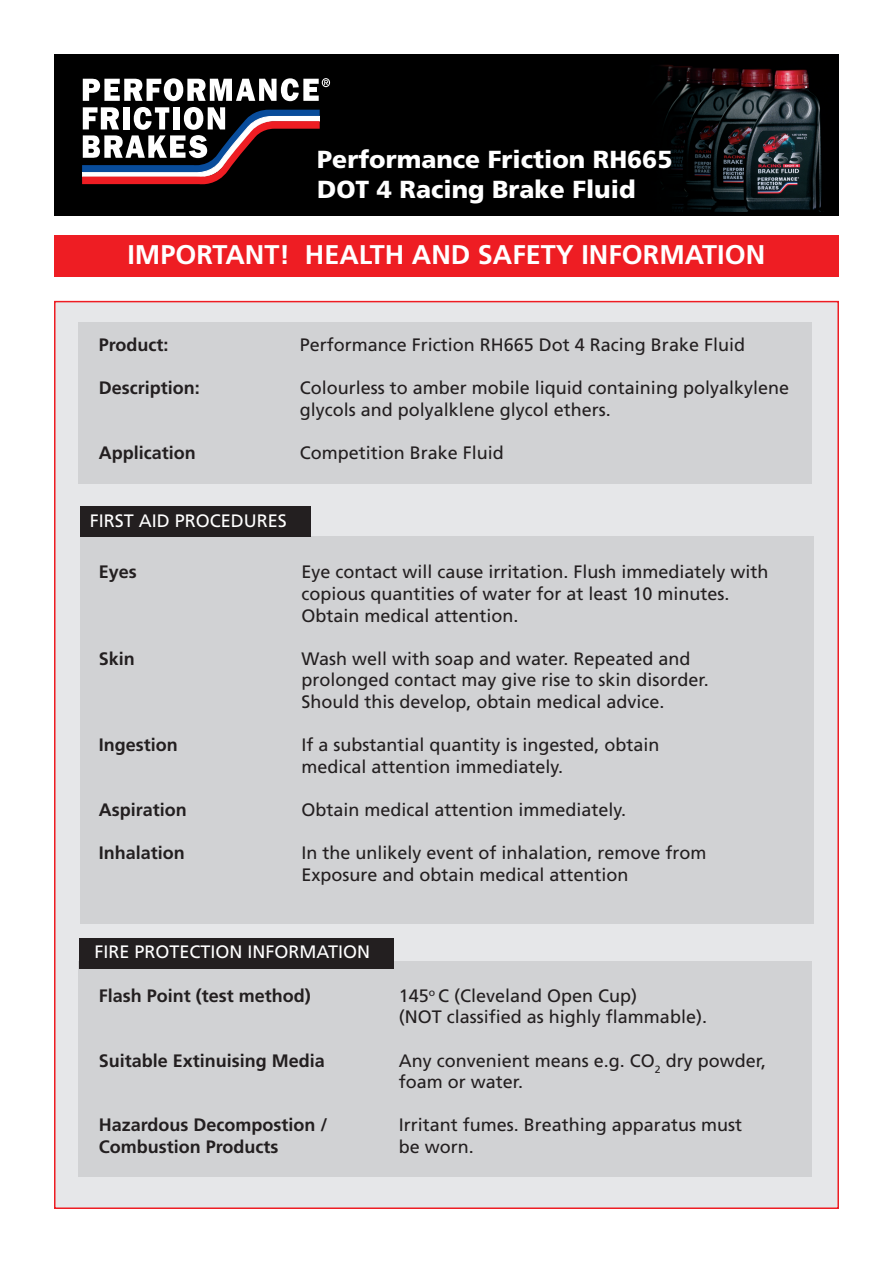
<style>
.page{position:relative;width:893px;height:1263px;background:#fff}
.page>*{position:absolute;margin:0;border:0;box-sizing:border-box;transform-origin:0 0}
.t1{font:700 27px "Frutiger";color:#fff}
.t2{font:900 24.75px/29.5px "Frutiger";color:#fff}
.t3{font:18px/21.6px "Frutiger";color:#231f20}
.t4{font:700 18px "Frutiger";color:#231f20}
.t5{font:18px "Frutiger";color:#fff}
</style>
<div class="page">
<div style="left:54px;top:301px;width:785px;height:908px;background:#e6e7e9;border:2px solid #ee1d23"></div>
<div style="left:54px;top:235px;width:785px;height:41px;background:#ee1d23"></div>
<div style="left:54px;top:54px;width:785px;height:161px;background:#000"></div>
<svg style="left:82px;top:107px;width:238px;height:77px"></svg>
<svg style="left:83px;top:78px;width:247px;height:23px"></svg>
<img style="left:657px;top:65px;width:165px;height:146px">
<div style="left:79px;top:322px;width:733px;height:161px;background:#d1d2d4"></div>
<div style="left:80px;top:536px;width:733px;height:388px;background:#d1d2d4"></div>
<div style="left:79px;top:962px;width:733px;height:215px;background:#d1d2d4"></div>
<div style="left:80px;top:506px;width:230px;height:30px;background:#231f20"></div>
<div style="left:80px;top:938px;width:314px;height:30px;background:#231f20"></div>
<p class="t2" style="left:317px;top:145px;width:357px">Performance Friction RH665<br>DOT 4 Racing Brake Fluid</p>
<p class="t1" style="left:127px;top:239px;width:639px">IMPORTANT! HEALTH AND SAFETY INFORMATION</p>
<p class="t4" style="left:99px;top:334px;width:71px">Product:</p>
<p class="t3" style="left:300px;top:334px;width:447px">Performance Friction RH665 Dot 4 Racing Brake Fluid</p>
<p class="t4" style="left:99px;top:377px;width:102px">Description:</p>
<p class="t3" style="left:300px;top:377px;width:491px">Colourless to amber mobile liquid containing polyalkylene glycols and polyalklene glycol ethers.</p>
<p class="t4" style="left:99px;top:442px;width:99px">Application</p>
<p class="t3" style="left:300px;top:442px;width:206px">Competition Brake Fluid</p>
<p class="t5" style="left:90px;top:511px;width:199px">FIRST AID PROCEDURES</p>
<p class="t4" style="left:99px;top:561px;width:40px">Eyes</p>
<p class="t3" style="left:301px;top:561px;width:469px">Eye contact will cause irritation. Flush immediately with copious quantities of water for at least 10 minutes.<br>Obtain medical attention.</p>
<p class="t4" style="left:99px;top:648px;width:38px">Skin</p>
<p class="t3" style="left:301px;top:648px;width:409px">Wash well with soap and water. Repeated and prolonged contact may give rise to skin disorder.<br>Should this develop, obtain medical advice.</p>
<p class="t4" style="left:99px;top:734px;width:81px">Ingestion</p>
<p class="t3" style="left:301px;top:734px;width:360px">If a substantial quantity is ingested, obtain medical attention immediately.</p>
<p class="t4" style="left:99px;top:799px;width:90px">Aspiration</p>
<p class="t3" style="left:301px;top:799px;width:326px">Obtain medical attention immediately.</p>
<p class="t4" style="left:99px;top:842px;width:88px">Inhalation</p>
<p class="t3" style="left:301px;top:842px;width:407px">In the unlikely event of inhalation, remove from<br>Exposure and obtain medical attention</p>
<p class="t5" style="left:94px;top:941px;width:277px">FIRE PROTECTION INFORMATION</p>
<p class="t4" style="left:99px;top:985px;width:214px">Flash Point (test method)</p>
<p class="t3" style="left:399px;top:985px;width:310px">145<sup>o</sup> C (Cleveland Open Cup)<br>(NOT classified as highly flammable).</p>
<p class="t4" style="left:99px;top:1050px;width:228px">Suitable Extinuising Media</p>
<p class="t3" style="left:399px;top:1049px;width:369px">Any convenient means e.g. CO<sub>2</sub> dry powder, foam or water.</p>
<p class="t4" style="left:99px;top:1114px;width:230px">Hazardous Decompostion /</p>
<p class="t3" style="left:399px;top:1114px;width:345px">Irritant fumes. Breathing apparatus must</p>
<p class="t4" style="left:99px;top:1136px;width:181px">Combustion Products</p>
<p class="t3" style="left:399px;top:1136px;width:77px">be worn.</p>
</div>
